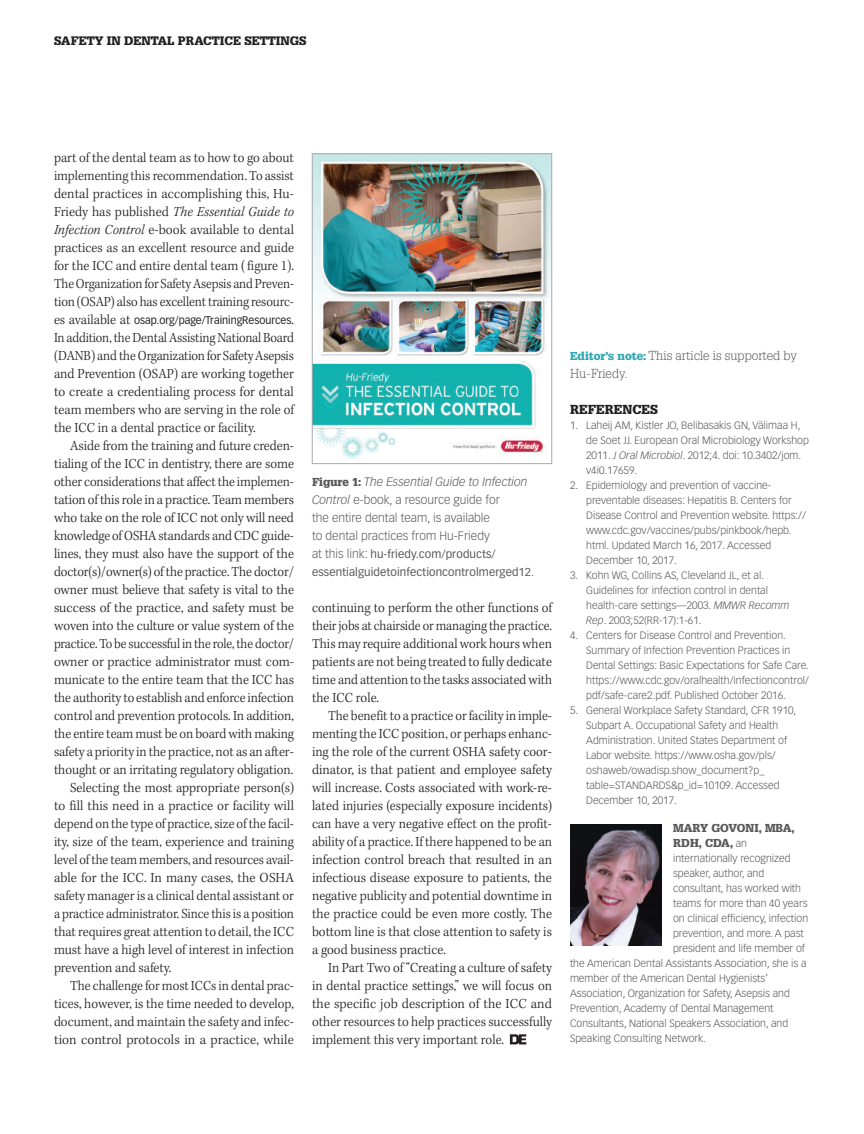
<style>
.page{position:relative;width:864px;height:1134px;background:#fff}
.page>*{position:absolute;margin:0;border:0;box-sizing:border-box;transform-origin:0 0}
.t1{font:300 14.25px/18px "Kepler Std";letter-spacing:-.005em;color:#231f20;text-align:justify;scale:.95 1}
.t2{font:300 14.25px/18px "Kepler Std";letter-spacing:-.005em;color:#231f20;text-align:justify;scale:.93 1}
.t3{font:300 14.25px/18px "Kepler Std";letter-spacing:-.005em;color:#231f20;text-align:justify;scale:.92 1}
.t4{font:300 14.25px "Kepler Std";letter-spacing:-.005em;color:#231f20;scale:.94 1}
.t5{font:300 14.25px "Kepler Std";letter-spacing:-.005em;color:#231f20}
.t6{font:300 14.25px "Kepler Std";letter-spacing:-.005em;color:#231f20;scale:.96 1}
.t7{font:300 12.75px/18px "Glypha LT Std";color:#57585a}
.t8{font:900 12.75px "Glypha LT Std";color:#231f20}
.t9{font:300 12px/18px "Vectora LT Std";color:#57585a}
.t10{font:900 12px "Glypha LT Std";color:#231f20}
.t11{font:11.25px/18px "Vectora LT Std";letter-spacing:.01em;color:#57585a}
.t12{font:900 11.25px/15px "Glypha LT Std";color:#57585a}
.t13{font:10.8px "Vectora LT Std";letter-spacing:-.005em;color:#231f20}
.t14{font:300 10.5px/15px "Vectora LT Std";color:#57585a}
.s1{font-style:italic}
.s2{font-family:"Kepler Std";font-weight:300;font-size:14.25px}
.s3{font-family:"Glypha LT Std";font-weight:900;font-size:11.25px}
.s4{font-weight:300;font-size:12px}
.s5{font-weight:900;font-size:11.25px;color:#32a6b0}
.s6{font-family:"Vectora LT Std";font-weight:300;font-size:10.5px}
</style>
<div class="page">
<img style="left:314px;top:155px;width:236px;height:305px">
<div style="left:312px;top:153px;width:240px;height:311px;border:1px solid #a8a9ad"></div>
<svg style="left:510px;top:1034px;width:16px;height:10px"></svg>
<img style="left:570px;top:824px;width:91px;height:122px">
<p class="t10" style="left:54px;top:33px;width:254px">SAFETY IN DENTAL PRACTICE SETTINGS</p>
<p class="t1" style="left:54px;top:150px;width:254px">part of the dental team as to how to go about implementing this recommendation. To assist dental practices in accomplishing this, Hu-Friedy has published <span class="s1">The Essential Guide to Infection Control</span> e-book available to dental practices as an excellent resource and guide for the ICC and entire dental team ( figure 1).<br>The Organization for Safety Asepsis and Preven&shy;tion (OSAP) also has excellent training resourc-</p>
<p class="t13" style="left:54px;top:314px;width:241px"><span class="s2">es available at</span> osap.org/page/TrainingResources<span class="s2">.</span></p>
<p class="t3" style="left:54px;top:330px;width:262px">In addition, the Dental Assisting National Board (DANB) and the Organization for Safety Asepsis and Prevention (OSAP) are working together to create a credentialing process for dental team members who are serving in the role of the ICC in a dental practice or facility.</p>
<p class="t1" style="left:70px;top:438px;width:237px">Aside from the training and future creden-</p>
<p class="t1" style="left:54px;top:456px;width:254px">tialing of the ICC in dentistry, there are some</p>
<p class="t4" style="left:54px;top:474px;width:257px">other considerations that affect the implemen-</p>
<p class="t4" style="left:54px;top:492px;width:257px">tation of this role in a practice. Team members</p>
<p class="t1" style="left:54px;top:510px;width:254px">who take on the role of ICC not only will need</p>
<p class="t2" style="left:54px;top:528px;width:260px">knowledge of OSHA standards and CDC guide-</p>
<p class="t1" style="left:54px;top:546px;width:254px">lines, they must also have the support of the</p>
<p class="t4" style="left:54px;top:564px;width:257px">doctor(s)/owner(s) of the practice. The doctor/</p>
<p class="t1" style="left:54px;top:582px;width:254px">owner must believe that safety is vital to the</p>
<p class="t5" style="left:54px;top:600px;width:242px">success of the practice, and safety must be</p>
<p class="t1" style="left:54px;top:618px;width:254px">woven into the culture or value system of the</p>
<p class="t3" style="left:54px;top:636px;width:262px">practice. To be successful in the role, the doctor/</p>
<p class="t6" style="left:54px;top:654px;width:251px">owner or practice administrator must com-</p>
<p class="t1" style="left:54px;top:672px;width:254px">municate to the entire team that the ICC has</p>
<p class="t4" style="left:54px;top:690px;width:257px">the authority to establish and enforce infection</p>
<p class="t1" style="left:54px;top:708px;width:254px">control and prevention protocols. In addition,</p>
<p class="t4" style="left:54px;top:726px;width:257px">the entire team must be on board with making</p>
<p class="t1" style="left:54px;top:744px;width:254px">safety a priority in the practice, not as an after-</p>
<p class="t1" style="left:54px;top:762px;width:254px">thought or an irritating regulatory obligation.</p>
<p class="t6" style="left:70px;top:780px;width:235px">Selecting the most appropriate person(s)</p>
<p class="t5" style="left:54px;top:798px;width:241px">to fill this need in a practice or facility will</p>
<p class="t2" style="left:54px;top:816px;width:260px">depend on the type of practice, size of the facil-</p>
<p class="t1" style="left:54px;top:834px;width:254px">ity, size of the team, experience and training</p>
<p class="t3" style="left:54px;top:852px;width:262px">level of the team members, and resources avail-</p>
<p class="t5" style="left:54px;top:870px;width:241px">able for the ICC. In many cases, the OSHA</p>
<p class="t1" style="left:54px;top:888px;width:254px">safety manager is a clinical dental assistant or</p>
<p class="t2" style="left:54px;top:906px;width:260px">a practice administrator. Since this is a position</p>
<p class="t1" style="left:54px;top:924px;width:254px">that requires great attention to detail, the ICC</p>
<p class="t1" style="left:54px;top:942px;width:254px">must have a high level of interest in infection</p>
<p class="t1" style="left:54px;top:960px;width:125px">prevention and safety.</p>
<p class="t4" style="left:70px;top:978px;width:240px">The challenge for most ICCs in dental prac-</p>
<p class="t1" style="left:54px;top:996px;width:254px">tices, however, is the time needed to develop,</p>
<p class="t1" style="left:54px;top:1014px;width:254px">document, and maintain the safety and infec-</p>
<p class="t5" style="left:54px;top:1032px;width:241px">tion control protocols in a practice, while</p>
<p class="t9" style="left:312px;top:473px;width:217px"><span class="s3">Figure 1:</span> <span class="s1">The Essential Guide to Infection Control</span> e-book, a resource guide for<br>the entire dental team, is available<br>to dental practices from Hu-Friedy</p>
<p class="t11" style="left:312px;top:546px;width:224px"><span class="s4">at this link:</span> hu-friedy.com/products/ essentialguidetoinfectioncontrolmerged12<span class="s4">.</span></p>
<p class="t1" style="left:312px;top:600px;width:254px">continuing to perform the other functions of their jobs at chairside or managing the practice.<br>This may require additional work hours when patients are not being treated to fully dedicate time and attention to the tasks associated with the ICC role.</p>
<p class="t2" style="left:312px;top:708px;width:260px;text-indent:16px">The benefit to a practice or facility in imple&shy;menting the ICC position, or perhaps enhanc&shy;ing the role of the current OSHA safety coor&shy;dinator, is that patient and employee safety will increase. Costs associated with work-re&shy;lated injuries (especially exposure incidents) can have a very negative effect on the profit&shy;ability of a practice. If there happened to be an infection control breach that resulted in an infectious disease exposure to patients, the negative publicity and potential downtime in the practice could be even more costly. The bottom line is that close attention to safety is a good business practice.</p>
<p class="t1" style="left:312px;top:960px;width:254px;text-indent:16px">In Part Two of “Creating a culture of safety in dental practice settings,” we will focus on the specific job description of the ICC and other resources to help practices successfully implement this very important role.</p>
<p class="t7" style="left:570px;top:347px;width:228px"><span class="s5">Editor’s note:</span> This article is supported by<br>Hu-Friedy.</p>
<p class="t8" style="left:570px;top:402px;width:89px">REFERENCES</p>
<p class="t14" style="left:586px;top:418px;width:224px;text-indent:-16px">1. Laheij AM, Kistler JO, Belibasakis GN, Välimaa H, de Soet JJ. European Oral Microbiology Workshop 2011. <span class="s1">J Oral Microbiol</span>. 2012;4. doi: 10.3402/jom. v4i0.17659.</p>
<p class="t14" style="left:586px;top:478px;width:221px;text-indent:-16px">2. Epidemiology and prevention of vaccine&shy;preventable diseases: Hepatitis B. Centers for Disease Control and Prevention website. https:// www.cdc.gov/vaccines/pubs/pinkbook/hepb. html. Updated March 16, 2017. Accessed December 10, 2017.</p>
<p class="t14" style="left:586px;top:568px;width:205px;text-indent:-16px">3. Kohn WG, Collins AS, Cleveland JL, et al.<br>Guidelines for infection control in dental health-care settings—2003. <span class="s1">MMWR Recomm Rep</span>. 2003;52(RR-17):1-61.</p>
<p class="t14" style="left:586px;top:628px;width:224px;text-indent:-16px">4. Centers for Disease Control and Prevention.<br>Summary of Infection Prevention Practices in Dental Settings: Basic Expectations for Safe Care. https://www.cdc.gov/oralhealth/infectioncontrol/ pdf/safe-care2.pdf. Published October 2016.</p>
<p class="t14" style="left:586px;top:703px;width:212px;text-indent:-16px">5. General Workplace Safety Standard, CFR 1910, Subpart A. Occupational Safety and Health Administration. United States Department of Labor website. https://www.osha.gov/pls/ oshaweb/owadisp.show_document?p_ table=STANDARDS&amp;p_id=10109. Accessed December 10, 2017.</p>
<p class="t12" style="left:673px;top:821px;width:123px">MARY GOVONI, MBA,<br>RDH, CDA, <span class="s6">an</span></p>
<p class="t14" style="left:673px;top:851px;width:119px">internationally recognized</p>
<p class="t14" style="left:673px;top:866px;width:93px">speaker, author, and</p>
<p class="t14" style="left:673px;top:881px;width:130px">consultant, has worked with</p>
<p class="t14" style="left:673px;top:896px;width:136px">teams for more than 40 years</p>
<p class="t14" style="left:673px;top:911px;width:137px">on clinical efficiency, infection</p>
<p class="t14" style="left:673px;top:926px;width:132px">prevention, and more. A past</p>
<p class="t14" style="left:673px;top:941px;width:133px">president and life member of</p>
<p class="t14" style="left:570px;top:956px;width:238px">the American Dental Assistants Association, she is a</p>
<p class="t14" style="left:570px;top:971px;width:200px">member of the American Dental Hygienists’</p>
<p class="t14" style="left:570px;top:986px;width:221px">Association, Organization for Safety, Asepsis and</p>
<p class="t14" style="left:570px;top:1001px;width:205px">Prevention, Academy of Dental Management</p>
<p class="t14" style="left:570px;top:1016px;width:220px">Consultants, National Speakers Association, and</p>
<p class="t14" style="left:570px;top:1031px;width:137px">Speaking Consulting Network.</p>
</div>
